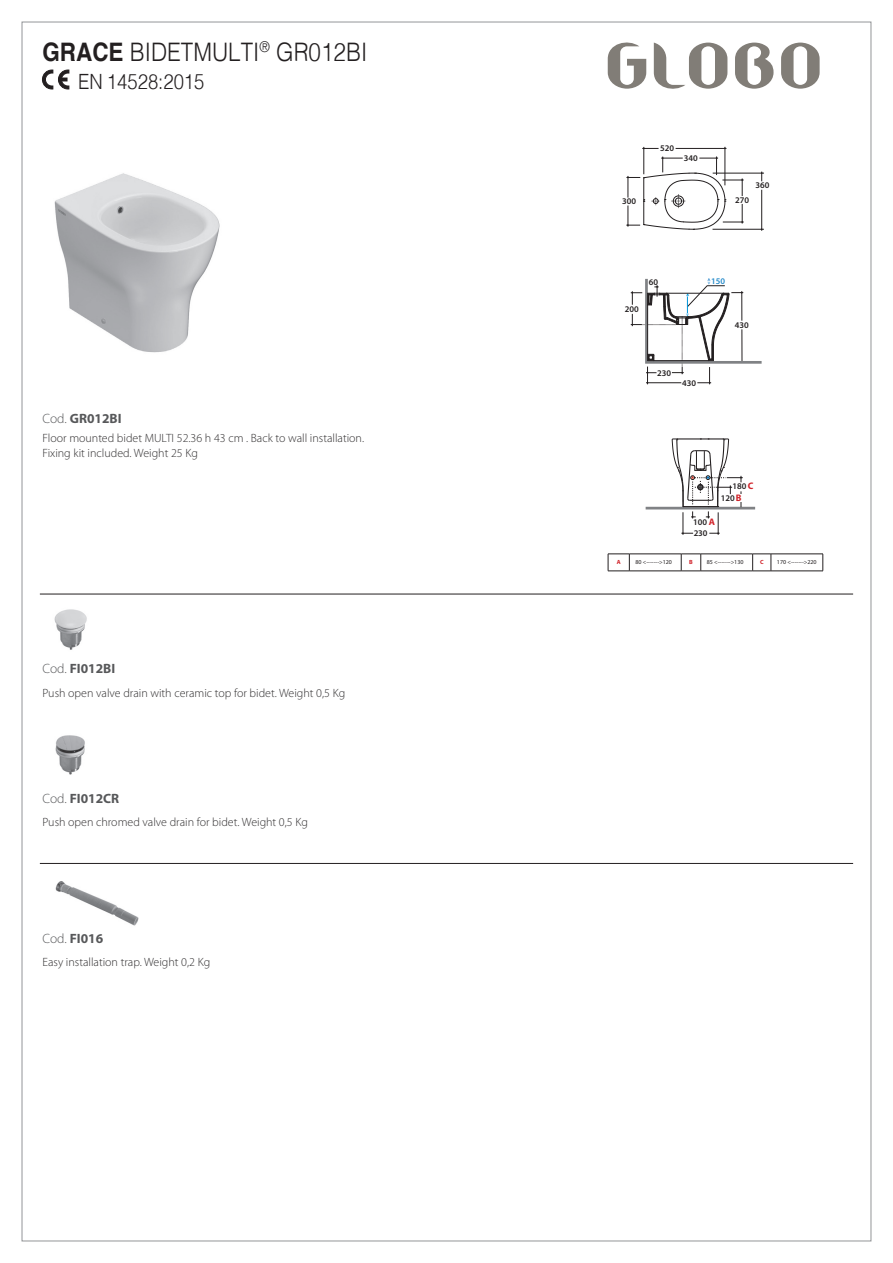
<style>
.page{position:relative;width:893px;height:1263px;background:#fff}
.page>*{position:absolute;margin:0;border:0;box-sizing:border-box;transform-origin:0 0}
.t1{font:300 25.5px "Helvetica";color:#231f20;scale:.88 1}
.t2{font:300 21px "Helvetica";color:#231f20;scale:.88 1}
.t3{font:700 13.5px "Myriad Pro";color:#57585a}
.t4{font:300 12px/15px "Myriad Pro";color:#312f30}
.t5{font:600 8.7px/11.1px "Myriad Pro";color:#231f20}
.t6{font:600 8.7px "Myriad Pro";color:#248aca}
.t7{font:6px "Myriad Pro";color:#231f20}
.t8{font:700 6px "Myriad Pro";color:#d1232a}
.s1{font-weight:700}
.s2{font-weight:300}
.s3{font-weight:700;font-size:9.45px;color:#d1232a}
</style>
<div class="page">
<img style="left:54px;top:173px;width:166px;height:180px">
<hr style="left:713px;top:173px;width:51px;height:1px;background:#231f20">
<hr style="left:712px;top:229px;width:52px;height:1px;background:#231f20">
<hr style="left:761px;top:190px;width:1px;height:41px;background:#231f20">
<svg style="left:626px;top:147px;width:118px;height:83px"></svg>
<svg style="left:631px;top:278px;width:131px;height:106px"></svg>
<hr style="left:646px;top:507px;width:109px;height:2px;background:#808285">
<svg style="left:671px;top:438px;width:82px;height:97px"></svg>
<div style="left:736px;top:494px;width:6px;height:7px;background:#fff"></div>
<div style="left:709px;top:518px;width:6px;height:7px;background:#fff"></div>
<img style="left:54px;top:609px;width:33px;height:41px">
<img style="left:55px;top:881px;width:84px;height:45px">
<img style="left:55px;top:735px;width:30px;height:40px">
<hr style="left:629px;top:554px;width:52px;height:1px;background:#231f20">
<hr style="left:701px;top:554px;width:52px;height:1px;background:#231f20">
<hr style="left:771px;top:554px;width:52px;height:1px;background:#231f20">
<svg style="left:822px;top:554px;width:1px;height:17px"></svg>
<svg style="left:608px;top:554px;width:22px;height:18px"></svg>
<hr style="left:629px;top:571px;width:52px;height:1px;background:#231f20">
<svg style="left:681px;top:554px;width:20px;height:18px"></svg>
<hr style="left:701px;top:571px;width:52px;height:1px;background:#231f20">
<svg style="left:752px;top:554px;width:20px;height:18px"></svg>
<hr style="left:771px;top:571px;width:52px;height:1px;background:#231f20">
<svg style="left:781px;top:43px;width:39px;height:46px"></svg>
<svg style="left:735px;top:43px;width:38px;height:46px"></svg>
<svg style="left:608px;top:43px;width:38px;height:46px"></svg>
<svg style="left:654px;top:43px;width:73px;height:46px"></svg>
<hr style="left:40px;top:594px;width:813px;height:1px;background:#231f20">
<hr style="left:40px;top:863px;width:813px;height:1px;background:#231f20">
<svg style="left:42px;top:69px;width:28px;height:21px"></svg>
<h1 class="t1" style="left:43px;top:30px;width:371px"><span class="s1">GRACE</span> BIDETMULTI<sup>®</sup> GR012BI</h1>
<h2 class="t2" style="left:78px;top:64px;width:145px">EN 14528:2015</h2>
<p class="t3" style="left:43px;top:409px;width:80px"><span class="s2">Cod.</span> GR012BI</p>
<p class="t4" style="left:43px;top:430px;width:323px">Floor mounted bidet MULTI 52.36 h 43 cm . Back to wall installation.<br>Fixing kit included. Weight 25 Kg</p>
<p class="t3" style="left:43px;top:660px;width:74px"><span class="s2">Cod.</span> FI012BI</p>
<p class="t4" style="left:43px;top:685px;width:304px">Push open valve drain with ceramic top for bidet. Weight 0,5 Kg</p>
<p class="t3" style="left:43px;top:789px;width:78px"><span class="s2">Cod.</span> FI012CR</p>
<p class="t4" style="left:43px;top:815px;width:267px">Push open chromed valve drain for bidet. Weight 0,5 Kg</p>
<p class="t3" style="left:43px;top:929px;width:62px"><span class="s2">Cod.</span> FI016</p>
<p class="t4" style="left:43px;top:955px;width:169px">Easy installation trap. Weight 0,2 Kg</p>
<p class="t5" style="left:660px;top:142px;width:15px">520</p>
<p class="t5" style="left:684px;top:152px;width:15px">340</p>
<p class="t5" style="left:756px;top:179px;width:15px">360</p>
<p class="t5" style="left:622px;top:196px;width:15px">300</p>
<p class="t5" style="left:735px;top:194px;width:15px">270</p>
<p class="t5" style="left:625px;top:304px;width:15px">200</p>
<p class="t5" style="left:649px;top:276px;width:11px">60</p>
<p class="t6" style="left:711px;top:276px;width:15px">150</p>
<p class="t5" style="left:735px;top:319px;width:15px">430</p>
<p class="t5" style="left:657px;top:367px;width:15px">230</p>
<p class="t5" style="left:682px;top:377px;width:15px">430</p>
<p class="t5" style="left:733px;top:480px;width:22px">180<span class="s3">C</span></p>
<p class="t5" style="left:721px;top:492px;width:22px">120<span class="s3">B</span></p>
<p class="t5" style="left:686px;top:511px;width:15px">230</p>
<p class="t5" style="left:693px;top:516px;width:24px">100 <span class="s3">A<br></span>230</p>
<p class="t8" style="left:617px;top:558px;width:5px">A</p>
<p class="t7" style="left:635px;top:559px;width:38px">80 &lt;-------&gt;120</p>
<p class="t8" style="left:689px;top:558px;width:5px">B</p>
<p class="t7" style="left:707px;top:559px;width:38px">85 &lt;-------&gt;130</p>
<p class="t8" style="left:760px;top:558px;width:5px">C</p>
<p class="t7" style="left:777px;top:559px;width:41px">170 &lt;-------&gt;220</p>
</div>
